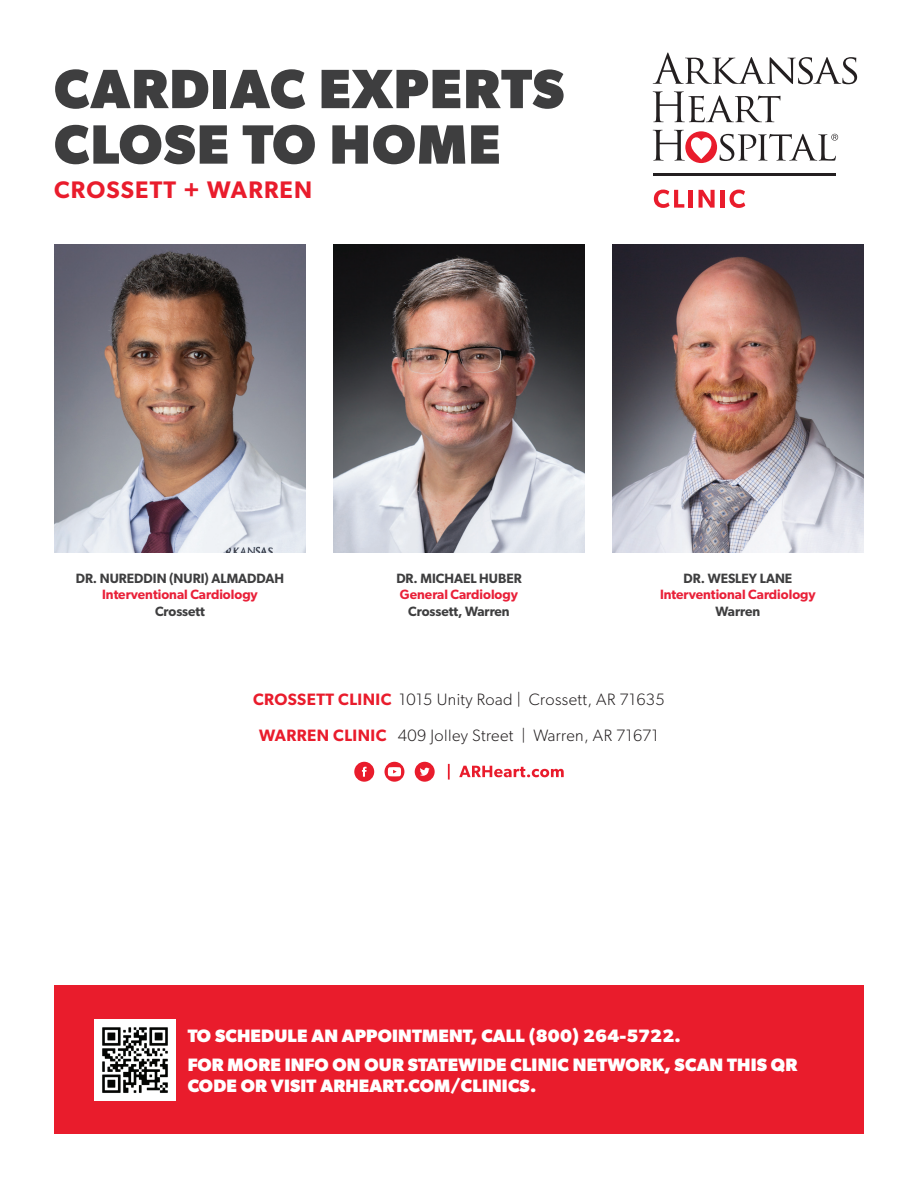
<style>
.page{position:relative;width:918px;height:1188px;background:#fff}
.page>*{position:absolute;margin:0;border:0;box-sizing:border-box;transform-origin:0 0}
.t1{font:700 55.5px/55.5px "Gibson";letter-spacing:.025em;color:#3e3e3f}
.t2{font:600 24px "Gibson";letter-spacing:.05em;color:#e91c2c}
.t3{font:700 18px/29.4px "Gibson";letter-spacing:.01em;color:#fff}
.t4{font:300 16.5px/36px "Gibson";letter-spacing:.025em;color:#231f20;text-align:center}
.t5{font:600 13.5px "Gibson";color:#3e3e3f}
.t6{font:600 13.5px "Gibson";color:#e92139}
.s1{font-weight:600;color:#e91c2c}
</style>
<div class="page">
<div style="left:54px;top:986px;width:810px;height:148px;background:#e91c2c"></div>
<img style="left:54px;top:244px;width:252px;height:309px">
<img style="left:333px;top:244px;width:252px;height:309px">
<img style="left:612px;top:244px;width:252px;height:309px">
<img style="left:94px;top:1019px;width:81px;height:81px">
<svg style="left:653px;top:53px;width:204px;height:31px"></svg>
<svg style="left:653px;top:91px;width:127px;height:31px"></svg>
<svg style="left:654px;top:190px;width:30px;height:18px"></svg>
<hr style="left:689px;top:190px;width:4px;height:18px;background:#e91c2c">
<svg style="left:699px;top:190px;width:16px;height:18px"></svg>
<div style="left:720px;top:190px;width:5px;height:18px;background:#e91c2c"></div>
<svg style="left:730px;top:190px;width:15px;height:18px"></svg>
<hr style="left:653px;top:174px;width:183px;height:2px;background:#231f20">
<div style="left:685px;top:131px;width:32px;height:32px;background:#e91c2c;border-radius:50%"></div>
<svg style="left:691px;top:137px;width:21px;height:22px"></svg>
<svg style="left:653px;top:130px;width:32px;height:31px"></svg>
<svg style="left:720px;top:134px;width:118px;height:27px"></svg>
<svg style="left:385px;top:762px;width:19px;height:20px"></svg>
<svg style="left:354px;top:762px;width:20px;height:20px"></svg>
<svg style="left:415px;top:762px;width:20px;height:20px"></svg>
<svg style="left:448px;top:764px;width:116px;height:16px"></svg>
<h1 class="t1" style="left:54px;top:60px;width:512px">CARDIAC EXPERTS<br>CLOSE TO HOME</h1>
<h2 class="t2" style="left:54px;top:176px;width:260px">CROSSETT + WARREN</h2>
<p class="t5" style="left:76px;top:570px;width:210px">DR. NUREDDIN (NURI) ALMADDAH</p>
<p class="t6" style="left:102px;top:587px;width:157px">Interventional Cardiology</p>
<p class="t5" style="left:155px;top:603px;width:51px">Crossett</p>
<p class="t5" style="left:396px;top:570px;width:127px">DR. MICHAEL HUBER</p>
<p class="t6" style="left:400px;top:587px;width:120px">General Cardiology</p>
<p class="t5" style="left:408px;top:603px;width:103px">Crossett, Warren</p>
<p class="t5" style="left:684px;top:570px;width:110px">DR. WESLEY LANE</p>
<p class="t6" style="left:660px;top:587px;width:157px">Interventional Cardiology</p>
<p class="t5" style="left:716px;top:603px;width:46px">Warren</p>
<p class="t4" style="left:253px;top:681px;width:413px"><span class="s1">CROSSETT CLINIC</span> 1015 Unity Road | Crossett, AR 71635<br><span class="s1">WARREN CLINIC</span> 409 Jolley Street | Warren, AR 71671</p>
<p class="t3" style="left:188px;top:1020px;width:611px">TO SCHEDULE AN APPOINTMENT, CALL (800) 264-5722.<br>FOR MORE INFO ON OUR STATEWIDE CLINIC NETWORK, SCAN THIS QR</p>
<p class="t3" style="left:188px;top:1071px;width:350px">CODE OR VISIT ARHEART.COM/CLINICS.</p>
</div>
